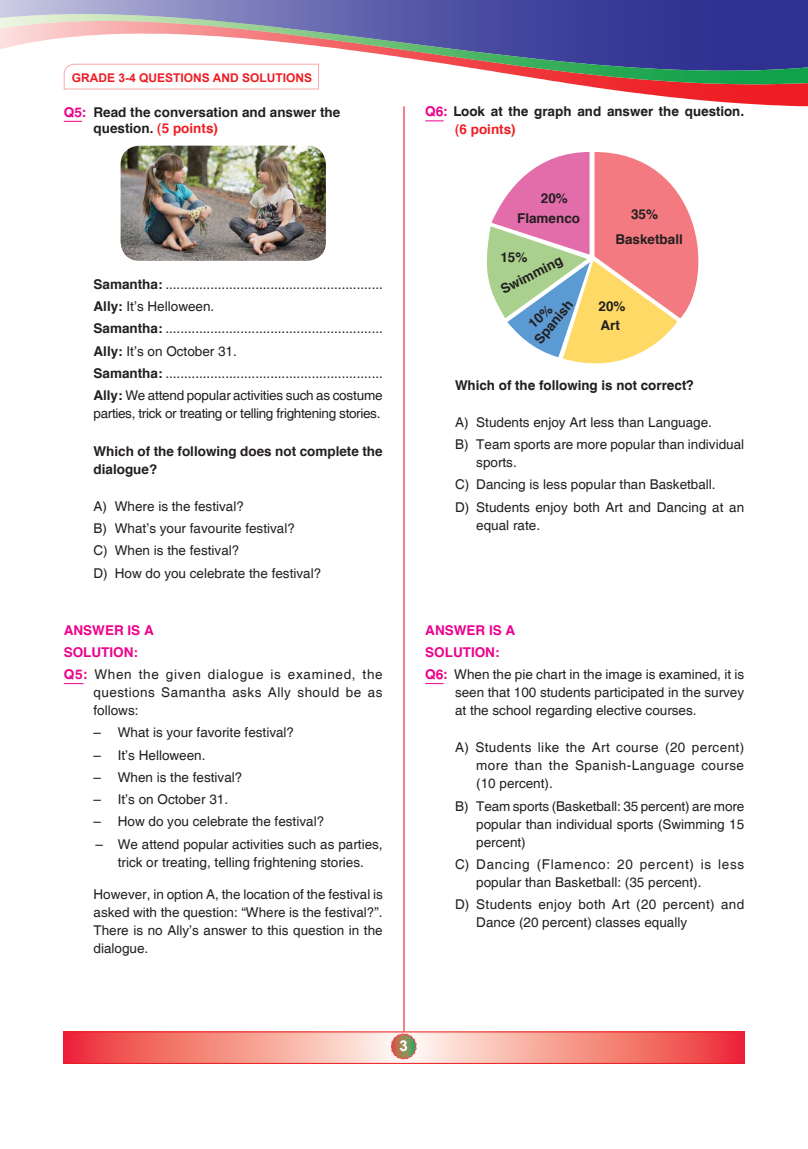
<style>
.page{position:relative;width:808px;height:1149px;background:#fff}
.page>*{position:absolute;margin:0;border:0;box-sizing:border-box;transform-origin:0 0}
.t1{font:700 15px "Arial";color:#fff}
.soru_koku_acik{font:13.5px/18px "Helvetica";color:#231f20;text-align:justify}
.secenek_alt_ve_5{font:13.5px/18px "Helvetica";color:#231f20}
.soru_koku_acik-2{font:700 13.5px/18px "Helvetica";color:#231f20}
.soru_koku_acik-3{font:13.5px/18px "Helvetica";letter-spacing:-.025em;color:#231f20}
.soru_koku_acik-4{font:13.5px/18px "Swis 721 BT Bold";color:#231f20}
.secenek_alt_ve_5-2{font:13.5px/18px "Helvetica";letter-spacing:.025em;color:#231f20}
.secenek_alt_ve_5-3{font:700 13.5px "Helvetica";color:#ed028c}
.t2{font:700 12px "Arial";color:#ee1d23}
.s1{font-family:"Swis 721 BT Bold";font-weight:400;color:#ed028c}
.s2{color:#ee1d23}
.s3{font-weight:700}
.s4{font-family:"Swis 721 BT Bold";color:#ed028c}
.s5{color:#ed028c}
.s6{font-family:"Helvetica";font-weight:700;color:#ee1d23}
</style>
<div class="page">
<svg style="left:0;top:0;width:808px;height:14px"></svg>
<svg style="left:573px;top:84px;width:235px;height:22px"></svg>
<svg style="left:0;top:14px;width:808px;height:70px"></svg>
<svg style="left:63px;top:63px;width:256px;height:27px"></svg>
<svg style="left:64px;top:1032px;width:680px;height:30px"></svg>
<hr style="left:403px;top:106px;width:2px;height:925px;background:#ee1d23">
<hr style="left:64px;top:1062px;width:680px;height:1px;background:#eb1d23">
<hr style="left:64px;top:1031px;width:680px;height:1px;background:#ee1d23">
<svg style="left:391px;top:1033px;width:25px;height:25px"></svg>
<svg style="left:64px;top:121px;width:18px;height:1px"></svg>
<img style="left:121px;top:146px;width:205px;height:115px">
<svg style="left:425px;top:120px;width:19px;height:1px"></svg>
<svg style="left:64px;top:683px;width:19px;height:1px"></svg>
<svg style="left:425px;top:683px;width:19px;height:1px"></svg>
<svg style="left:486px;top:152px;width:213px;height:212px"></svg>
<p class="t2" style="left:72px;top:69px;width:242px">GRADE 3-4 QUESTIONS AND SOLUTIONS</p>
<p class="soru_koku_acik-2" style="left:64px;top:103px;width:278px"><span class="s1">Q5:</span> Read the conversation and answer the</p>
<p class="soru_koku_acik-2" style="left:94px;top:119px;width:126px">question. <span class="s2">(5 points)</span></p>
<p class="soru_koku_acik" style="left:94px;top:275px;width:291px"><span class="s3">Samantha:</span> ..........................................................</p>
<p class="soru_koku_acik" style="left:94px;top:298px;width:122px"><span class="s3">Ally:</span> It’s Helloween.</p>
<p class="soru_koku_acik" style="left:94px;top:320px;width:291px"><span class="s3">Samantha:</span> ..........................................................</p>
<p class="soru_koku_acik" style="left:94px;top:342px;width:145px"><span class="s3">Ally:</span> It’s on October 31.</p>
<p class="soru_koku_acik" style="left:94px;top:364px;width:291px"><span class="s3">Samantha:</span> ..........................................................</p>
<p class="soru_koku_acik-3" style="left:94px;top:387px;width:291px"><span class="s3">Ally:</span> We attend popular activities such as costume parties, trick or treating or telling frightening stories.</p>
<p class="soru_koku_acik-2" style="left:94px;top:441px;width:291px">Which of the following does not complete the dialogue?</p>
<p class="secenek_alt_ve_5" style="left:94px;top:497px;width:152px">A) Where is the festival?</p>
<p class="secenek_alt_ve_5" style="left:94px;top:519px;width:203px">B) What’s your favourite festival?</p>
<p class="secenek_alt_ve_5" style="left:94px;top:542px;width:147px">C) When is the festival?</p>
<p class="secenek_alt_ve_5" style="left:94px;top:564px;width:229px">D) How do you celebrate the festival?</p>
<p class="secenek_alt_ve_5-3" style="left:64px;top:621px;width:92px">ANSWER IS A</p>
<p class="secenek_alt_ve_5-3" style="left:64px;top:643px;width:76px">SOLUTION:</p>
<p class="soru_koku_acik" style="left:94px;top:665px;width:291px;text-indent:-30px"><span class="s4">Q5:</span> When the given dialogue is examined, the questions Samantha asks Ally should be as follows:</p>
<p class="soru_koku_acik" style="left:94px;top:724px;width:202px">– What is your favorite festival?</p>
<p class="soru_koku_acik" style="left:94px;top:746px;width:114px">– It’s Helloween.</p>
<p class="soru_koku_acik" style="left:94px;top:768px;width:150px">– When is the festival?</p>
<p class="soru_koku_acik" style="left:94px;top:790px;width:136px">– It’s on October 31.</p>
<p class="soru_koku_acik" style="left:94px;top:813px;width:232px">– How do you celebrate the festival?</p>
<p class="soru_koku_acik" style="left:96px;top:835px;width:289px;text-align:center">– We attend popular activities such as parties, trick or treating, telling frightening stories.</p>
<p class="soru_koku_acik" style="left:94px;top:885px;width:291px">However, in option A, the location of the festival is asked with the question: “Where is the festival?”.<br>There is no Ally’s answer to this question in the dialogue.</p>
<p class="soru_koku_acik-4" style="left:455px;top:102px;width:291px;text-indent:-30px"><span class="s5">Q6:</span> Look at the graph and answer the question. <span class="s6">(6 points)</span></p>
<p class="soru_koku_acik-2" style="left:541px;top:189px;width:29px">20%</p>
<p class="soru_koku_acik-2" style="left:517px;top:208px;width:65px">Flamenco</p>
<p class="soru_koku_acik-2" style="left:497px;top:281px;width:69px;rotate:-27deg">Swimming</p>
<p class="soru_koku_acik-2" style="left:500px;top:248px;width:29px">15%</p>
<p class="soru_koku_acik-2" style="left:631px;top:205px;width:29px">35%</p>
<p class="soru_koku_acik-2" style="left:615px;top:230px;width:69px">Basketball</p>
<p class="soru_koku_acik-2" style="left:530px;top:336px;width:54px;rotate:-51deg">Spanish</p>
<p class="soru_koku_acik-4" style="left:455px;top:375px;width:240px">Which of the following is not correct?</p>
<p class="secenek_alt_ve_5" style="left:455px;top:413px;width:258px">A) Students enjoy Art less than Language.</p>
<p class="secenek_alt_ve_5" style="left:476px;top:436px;width:269px;text-indent:-21px">B) Team sports are more popular than individual sports.</p>
<p class="secenek_alt_ve_5" style="left:455px;top:476px;width:262px">C) Dancing is less popular than Basketball.</p>
<p class="secenek_alt_ve_5" style="left:476px;top:498px;width:269px;text-indent:-21px">D) Students enjoy both Art and Dancing at an equal rate.</p>
<p class="soru_koku_acik-2" style="left:598px;top:297px;width:29px">20%</p>
<p class="soru_koku_acik-2" style="left:600px;top:316px;width:21px">Art</p>
<p class="secenek_alt_ve_5-3" style="left:425px;top:621px;width:92px">ANSWER IS A</p>
<p class="secenek_alt_ve_5-3" style="left:425px;top:643px;width:76px">SOLUTION:</p>
<p class="soru_koku_acik" style="left:455px;top:665px;width:291px;text-indent:-30px"><span class="s4">Q6:</span> When the pie chart in the image is examined, it is seen that 100 students participated in the survey at the school regarding elective courses.</p>
<p class="secenek_alt_ve_5" style="left:476px;top:739px;width:269px;text-align:justify;text-indent:-21px">A) Students like the Art course (20 percent) more than the Spanish-Language course (10 percent).</p>
<p class="secenek_alt_ve_5" style="left:476px;top:797px;width:269px;text-align:justify;text-indent:-21px">B) Team sports (Basketball: 35 percent) are more popular than individual sports (Swimming 15 percent)</p>
<p class="secenek_alt_ve_5" style="left:476px;top:855px;width:269px;text-indent:-21px">C) Dancing (Flamenco: 20 percent) is less popular than Basketball: (35 percent).</p>
<p class="secenek_alt_ve_5-2" style="left:476px;top:895px;width:269px;text-indent:-21px">D) Students enjoy both Art (20 percent) and<br>Dance (20 percent) classes equally</p>
<p class="t1" style="left:400px;top:1035px;width:10px">3</p>
</div>
